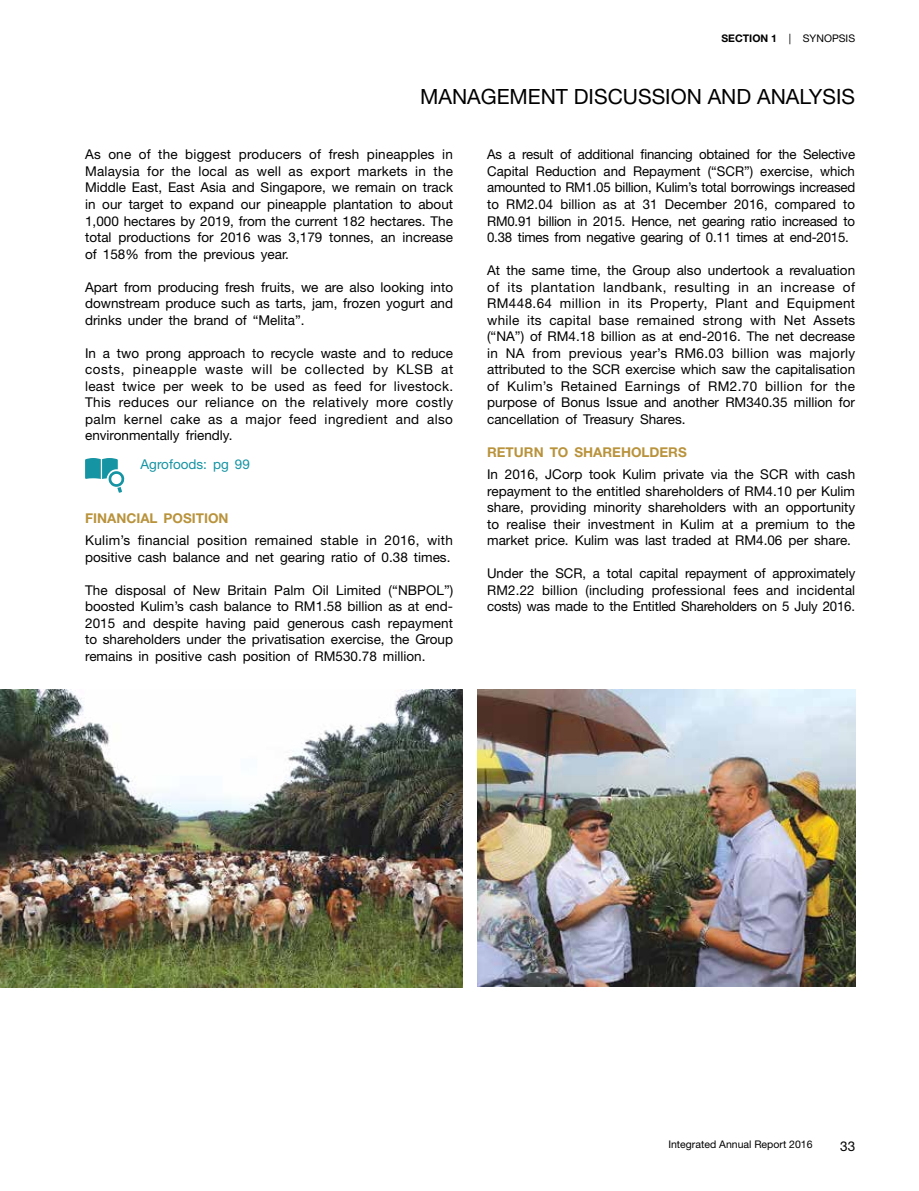
<style>
.page{position:relative;width:919px;height:1191px;background:#fff}
.page>*{position:absolute;margin:0;border:0;box-sizing:border-box;transform-origin:0 0}
.t1{font:21px "Helvetica Neue";color:#000}
.t2{font:13.5px/16.5px "Helvetica Neue";color:#000;text-align:justify}
.t3{font:700 13.5px "Helvetica Neue";color:#b9933c}
.t4{font:13.5px "Helvetica Neue";color:#1594a3}
.t5{font:10.5px "Helvetica Neue";color:#000}
.s1{font-weight:700}
</style>
<div class="page">
<img style="left:0;top:689px;width:462px;height:298px">
<img style="left:478px;top:689px;width:377px;height:298px">
<svg style="left:85px;top:458px;width:39px;height:35px"></svg>
<p class="t5" style="left:721px;top:32px;width:135px"><span class="s1">SECTION 1</span> | SYNOPSIS</p>
<h1 class="t1" style="left:420px;top:84px;width:436px">MANAGEMENT DISCUSSION AND ANALYSIS</h1>
<p class="t2" style="left:85px;top:146px;width:369px">As one of the biggest producers of fresh pineapples in Malaysia for the local as well as export markets in the Middle East, East Asia and Singapore, we remain on track in our target to expand our pineapple plantation to about 1,000 hectares by 2019, from the current 182 hectares. The total productions for 2016 was 3,179 tonnes, an increase of 158% from the previous year.</p>
<p class="t2" style="left:85px;top:278px;width:369px">Apart from producing fresh fruits, we are also looking into downstream produce such as tarts, jam, frozen yogurt and drinks under the brand of “Melita”.</p>
<p class="t2" style="left:85px;top:344px;width:370px">In a two prong approach to recycle waste and to reduce costs, pineapple waste will be collected by KLSB at least twice per week to be used as feed for livestock.<br>This reduces our reliance on the relatively more costly palm kernel cake as a major feed ingredient and also environmentally friendly.</p>
<p class="t4" style="left:140px;top:456px;width:111px">Agrofoods: pg 99</p>
<p class="t3" style="left:85px;top:509px;width:145px">FINANCIAL POSITION</p>
<p class="t2" style="left:85px;top:532px;width:369px">Kulim’s financial position remained stable in 2016, with positive cash balance and net gearing ratio of 0.38 times.</p>
<p class="t2" style="left:85px;top:581px;width:370px">The disposal of New Britain Palm Oil Limited (“NBPOL”) boosted Kulim’s cash balance to RM1.58 billion as at end-2015 and despite having paid generous cash repayment to shareholders under the privatisation exercise, the Group remains in positive cash position of RM530.78 million.</p>
<p class="t2" style="left:487px;top:146px;width:369px">As a result of additional financing obtained for the Selective Capital Reduction and Repayment (“SCR”) exercise, which amounted to RM1.05 billion, Kulim’s total borrowings increased to RM2.04 billion as at 31 December 2016, compared to RM0.91 billion in 2015. Hence, net gearing ratio increased to 0.38 times from negative gearing of 0.11 times at end-2015.</p>
<p class="t2" style="left:487px;top:262px;width:370px">At the same time, the Group also undertook a revaluation of its plantation landbank, resulting in an increase of RM448.64 million in its Property, Plant and Equipment while its capital base remained strong with Net Assets (“NA”) of RM4.18 billion as at end-2016. The net decrease in NA from previous year’s RM6.03 billion was majorly attributed to the SCR exercise which saw the capitalisation of Kulim’s Retained Earnings of RM2.70 billion for the purpose of Bonus Issue and another RM340.35 million for cancellation of Treasury Shares.</p>
<p class="t3" style="left:487px;top:443px;width:201px">RETURN TO SHAREHOLDERS</p>
<p class="t2" style="left:487px;top:466px;width:369px">In 2016, JCorp took Kulim private via the SCR with cash repayment to the entitled shareholders of RM4.10 per Kulim share, providing minority shareholders with an opportunity to realise their investment in Kulim at a premium to the market price. Kulim was last traded at RM4.06 per share.</p>
<p class="t2" style="left:487px;top:565px;width:370px">Under the SCR, a total capital repayment of approximately RM2.22 billion (including professional fees and incidental costs) was made to the Entitled Shareholders on 5 July 2016.</p>
<p class="t5" style="left:668px;top:1138px;width:146px">Integrated Annual Report 2016</p>
<p class="t2" style="left:840px;top:1137px;width:17px">33</p>
</div>
